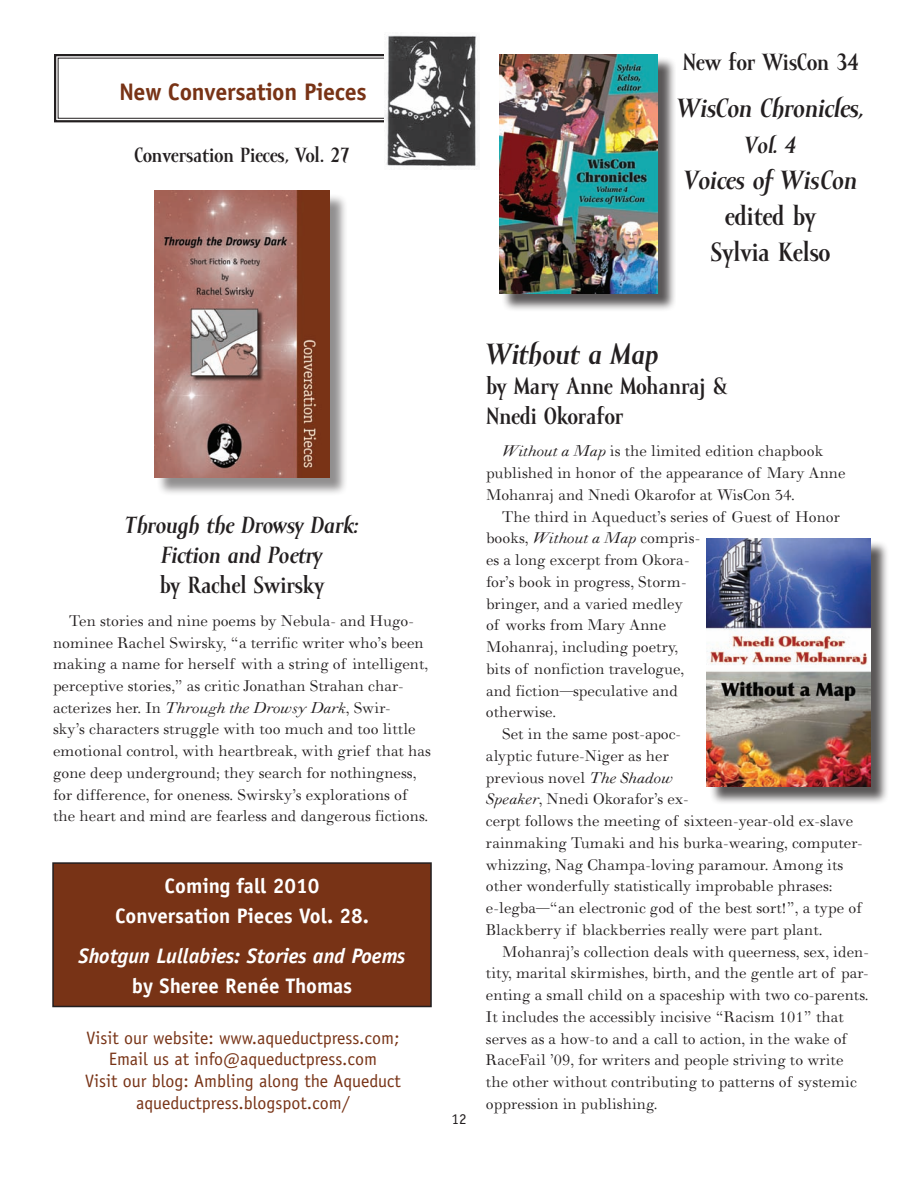
<style>
.page{position:relative;width:918px;height:1188px;background:#fff}
.page>*{position:absolute;margin:0;border:0;box-sizing:border-box;transform-origin:0 0}
.t1{font:italic 700 30px "Mramor";color:#231f20}
.t2{font:italic 700 27px "Mramor";color:#231f20}
.t3{font:700 27px/36px "Mramor";color:#231f20;text-align:center}
.t4{font:700 24px/30px "Mramor";color:#231f20}
.t5{font:italic 700 24px/30px "Mramor";color:#231f20;text-align:center}
.t6{font:700 24px "Officina Sans LT";letter-spacing:-.01em;color:#783316}
.t7{font:700 21px/30px "Officina Sans LT";color:#fff;text-align:center}
.t8{font:italic 700 21px "Officina Sans LT";color:#fff}
.t9{font:700 21px "Mramor";color:#231f20}
.t10{font:18px/21.8px "Walbaum";color:#231f20}
.t11{font:18px/21.6px "Officina Sans LT";color:#783316;text-align:center}
.t12{font:15px "Officina Sans LT";color:#231f20}
.s1{font-style:italic}
</style>
<div class="page">
<svg style="left:54px;top:54px;width:330px;height:69px"></svg>
<div style="left:58px;top:58px;width:370px;height:61px;border:1px solid #231f20"></div>
<div style="left:53px;top:863px;width:378px;height:143px;background:#783316"></div>
<div style="left:52px;top:862px;width:380px;height:145px;border:2px solid #231f20"></div>
<img style="left:385px;top:35px;width:93px;height:132px">
<div style="left:157px;top:193px;width:191px;height:303px;background:#231f20;opacity:.5"></div>
<img style="left:154px;top:191px;width:176px;height:287px">
<div style="left:709px;top:541px;width:181px;height:265px;background:#231f20;opacity:.75"></div>
<img style="left:707px;top:538px;width:164px;height:249px">
<div style="left:501px;top:56px;width:175px;height:256px;background:#231f20;opacity:.75"></div>
<img style="left:499px;top:54px;width:159px;height:240px">
<h3 class="t6" style="left:119px;top:77px;width:249px">New Conversation Pieces</h3>
<p class="t9" style="left:134px;top:144px;width:217px">Conversation Pieces, Vol. 27</p>
<h3 class="t4" style="left:683px;top:50px;width:177px">New for WisCon 34</h3>
<h2 class="t2" style="left:677px;top:93px;width:188px">WisCon Chronicles,</h2>
<h3 class="t5" style="left:745px;top:133px;width:53px">Vol. 4</h3>
<h2 class="t2" style="left:684px;top:165px;width:175px">Voices of WisCon</h2>
<h2 class="t3" style="left:711px;top:201px;width:121px">edited by<br>Sylvia Kelso</h2>
<h3 class="t5" style="left:125px;top:513px;width:235px">Through the Drowsy Dark:<br>Fiction and Poetry</h3>
<h3 class="t4" style="left:160px;top:573px;width:166px">by Rachel Swirsky</h3>
<p class="t10" style="left:53px;top:610px;width:379px;text-indent:16px">Ten stories and nine poems by Nebula- and Hugo&shy;nominee Rachel Swirsky, “a terrific writer who’s been making a name for herself with a string of intelligent, perceptive stories,” as critic Jonathan Strahan char&shy;acterizes her. In <span class="s1">Through the Drowsy Dark</span>, Swir-<br>sky’s characters struggle with too much and too little emotional control, with heartbreak, with grief that has gone deep underground; they search for nothingness, for difference, for oneness. Swirsky’s explorations of the heart and mind are fearless and dangerous fictions.</p>
<p class="t7" style="left:115px;top:870px;width:256px">Coming fall 2010<br>Conversation Pieces Vol. 28.</p>
<p class="t8" style="left:79px;top:944px;width:328px">Shotgun Lullabies: Stories and Poems</p>
<p class="t7" style="left:132px;top:971px;width:222px">by Sheree Renée Thomas</p>
<p class="t11" style="left:85px;top:1027px;width:317px">Visit our website: www.aqueductpress.com; Email us at info@aqueductpress.com<br>Visit our blog: Ambling along the Aqueduct aqueductpress.blogspot.com/</p>
<p class="t12" style="left:452px;top:1110px;width:16px">12</p>
<h1 class="t1" style="left:486px;top:337px;width:174px">Without a Map</h1>
<h3 class="t4" style="left:486px;top:374px;width:243px">by Mary Anne Mohanraj &amp;<br>Nnedi Okorafor</h3>
<p class="t10" style="left:486px;top:441px;width:361px;text-indent:16px"><span class="s1">Without a Map</span> is the limited edition chapbook published in honor of the appearance of Mary Anne<br>Mohanraj and Nnedi Okarofor at WisCon 34.</p>
<p class="t10" style="left:502px;top:506px;width:339px">The third in Aqueduct’s series of Guest of Honor</p>
<p class="t10" style="left:486px;top:528px;width:216px">books, <span class="s1">Without a Map</span> compris-</p>
<p class="t10" style="left:486px;top:550px;width:205px">es a long excerpt from Okora-</p>
<p class="t10" style="left:486px;top:571px;width:202px">for’s book in progress, Storm-</p>
<p class="t10" style="left:486px;top:593px;width:199px">bringer, and a varied medley</p>
<p class="t10" style="left:486px;top:615px;width:182px">of works from Mary Anne</p>
<p class="t10" style="left:486px;top:637px;width:194px">Mohanraj, including poetry,</p>
<p class="t10" style="left:486px;top:658px;width:200px">bits of nonfiction travelogue,</p>
<p class="t10" style="left:486px;top:680px;width:194px">and fiction—speculative and</p>
<p class="t10" style="left:486px;top:702px;width:72px">otherwise.</p>
<p class="t10" style="left:502px;top:724px;width:181px">Set in the same post-apoc-</p>
<p class="t10" style="left:486px;top:745px;width:184px">alyptic future-Niger as her</p>
<p class="t10" style="left:486px;top:767px;width:188px">previous novel <span class="s1">The Shadow</span></p>
<p class="t10" style="left:486px;top:789px;width:204px"><span class="s1">Speaker</span>, Nnedi Okorafor’s ex-</p>
<p class="t10" style="left:486px;top:811px;width:369px">cerpt follows the meeting of sixteen-year-old ex-slave</p>
<p class="t10" style="left:486px;top:832px;width:378px">rainmaking Tumaki and his burka-wearing, computer-</p>
<p class="t10" style="left:486px;top:854px;width:359px">whizzing, Nag Champa-loving paramour. Among its</p>
<p class="t10" style="left:486px;top:876px;width:348px">other wonderfully statistically improbable phrases:</p>
<p class="t10" style="left:486px;top:898px;width:377px">e-legba—“an electronic god of the best sort!”, a type of</p>
<p class="t10" style="left:486px;top:919px;width:338px">Blackberry if blackberries really were part plant.</p>
<p class="t10" style="left:502px;top:941px;width:368px">Mohanraj’s collection deals with queerness, sex, iden-</p>
<p class="t10" style="left:486px;top:963px;width:384px">tity, marital skirmishes, birth, and the gentle art of par-</p>
<p class="t10" style="left:486px;top:985px;width:384px">enting a small child on a spaceship with two co-parents.</p>
<p class="t10" style="left:486px;top:1006px;width:359px">It includes the accessibly incisive “Racism 101” that</p>
<p class="t10" style="left:486px;top:1028px;width:363px">serves as a how-to and a call to action, in the wake of</p>
<p class="t10" style="left:486px;top:1050px;width:359px">RaceFail ’09, for writers and people striving to write</p>
<p class="t10" style="left:486px;top:1072px;width:372px">the other without contributing to patterns of systemic</p>
<p class="t10" style="left:486px;top:1093px;width:173px">oppression in publishing.</p>
</div>
